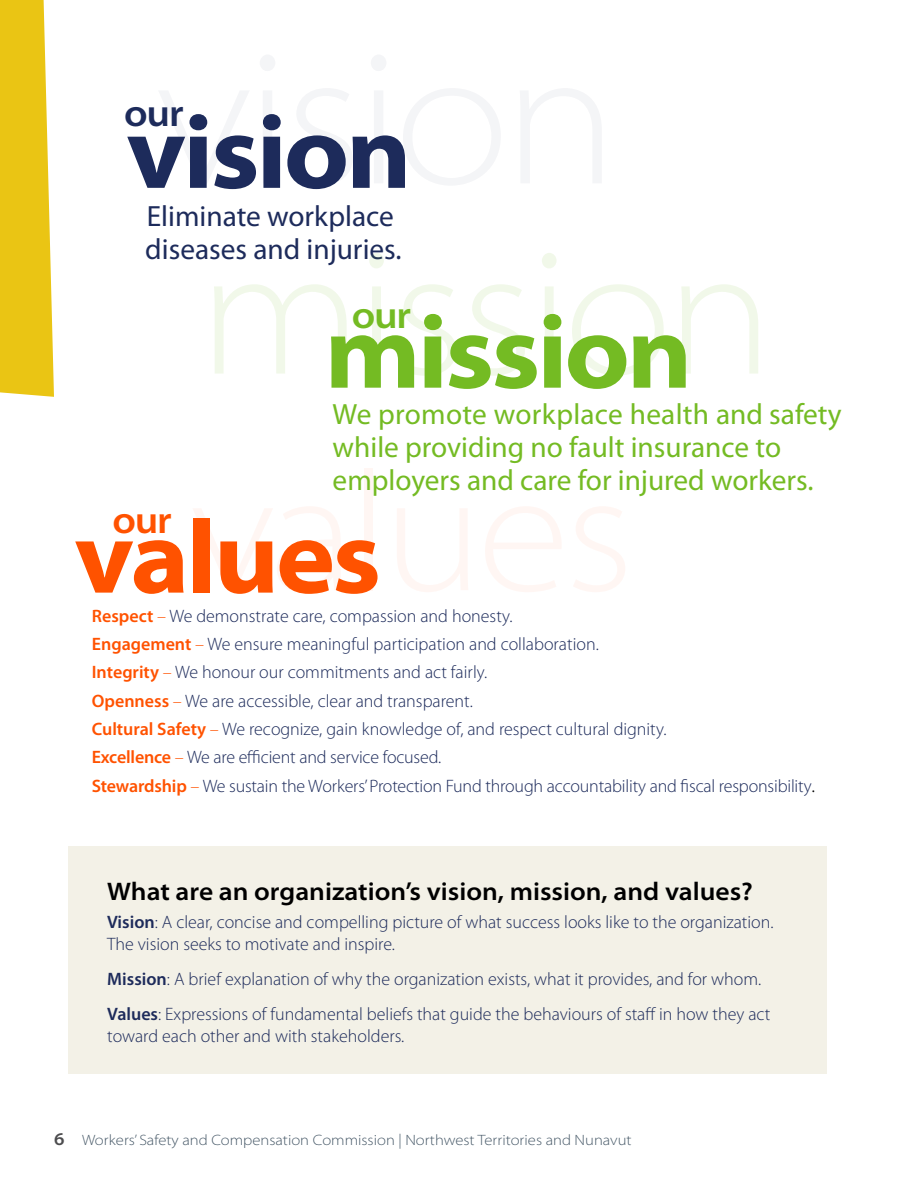
<style>
.page{position:relative;width:918px;height:1188px;background:#fff}
.page>*{position:absolute;margin:0;border:0;box-sizing:border-box;transform-origin:0 0}
.t1{font:300 semi-expanded 193.95px "Myriad Pro";letter-spacing:-.03em;color:#1d2b5b}
.t2{font:300 semi-expanded 181.5px "Myriad Pro";letter-spacing:-.03em;color:#74bb23}
.t3{font:300 semi-expanded 171px "Myriad Pro";letter-spacing:-.03em;color:#ff5200}
.t4{font:700 semi-expanded 104.55px "Myriad Pro";letter-spacing:-.03em;color:#74bb23}
.t5{font:700 semi-expanded 104.55px "Myriad Pro";letter-spacing:-.03em;color:#1d2b5b}
.t6{font:700 semi-expanded 104.55px "Myriad Pro";letter-spacing:-.03em;color:#ff5200}
.t7{font:600 semi-expanded 38.25px "Myriad Pro";color:#1d2b5b}
.t8{font:600 semi-expanded 38.25px "Myriad Pro";color:#74bb23}
.t9{font:600 semi-expanded 38.25px "Myriad Pro";color:#ff5200}
.t10{font:29.4px/33.2px "Myriad Pro";color:#74bb23}
.t11{font:29.4px "Myriad Pro";color:#1d2b5b}
.t12{font:600 semi-expanded 25.5px "Myriad Pro";color:#000}
.t13{font:300 18px/28.3px "Myriad Pro";color:#1d2b5b}
.t14{font:300 semi-expanded 15px "Myriad Pro";color:#455766}
.s1{font-weight:600;color:#ff5200}
.s2{color:#ff5200}
.s3{font-size:21px;color:#000}
.s4{font-weight:600}
.s5{font-weight:600;font-size:18px;color:#4d4d4f}
</style>
<div class="page">
<div style="left:68px;top:846px;width:759px;height:228px;background:#f3f1e7"></div>
<svg style="left:0;top:0;width:54px;height:397px"></svg>
<h1 class="t1" style="left:155px;top:11px;width:464px">vision</h1>
<h3 class="t7" style="left:124px;top:92px;width:61px">our</h3>
<h3 class="t5" style="left:126px;top:94px;width:287px">vision</h3>
<h3 class="t11" style="left:147px;top:198px;width:249px">Eliminate workplace</h3>
<h3 class="t11" style="left:145px;top:231px;width:258px">diseases and injuries.</h3>
<h2 class="t2" style="left:199px;top:212px;width:576px">mission</h2>
<h3 class="t8" style="left:352px;top:294px;width:61px">our</h3>
<h3 class="t4" style="left:325px;top:293px;width:369px">mission</h3>
<h3 class="t10" style="left:333px;top:397px;width:511px">We promote workplace health and safety while providing no fault insurance to employers and care for injured workers.</h3>
<h3 class="t3" style="left:190px;top:438px;width:446px">values</h3>
<h3 class="t9" style="left:112px;top:499px;width:61px">our</h3>
<h3 class="t6" style="left:74px;top:498px;width:309px">values</h3>
<p class="t13" style="left:92px;top:601px;width:725px"><span class="s1">Respect</span> <span class="s2">–</span> We demonstrate care, compassion and honesty.<br><span class="s1">Engagement</span> <span class="s2">–</span> We ensure meaningful participation and collaboration.<br><span class="s1">Integrity</span> <span class="s2">–</span> We honour our commitments and act fairly.<br><span class="s1">Openness</span> <span class="s2">–</span> We are accessible, clear and transparent.<br><span class="s1">Cultural Safety</span> <span class="s2">–</span> We recognize, gain knowledge of, and respect cultural dignity.<br><span class="s1">Excellence</span> <span class="s2">–</span> We are efficient and service focused.<br><span class="s1">Stewardship</span> <span class="s2">–</span> We sustain the Workers’ Protection Fund through accountability and fiscal responsibility<span class="s3">.</span></p>
<h3 class="t12" style="left:107px;top:877px;width:647px">What are an organization’s vision, mission, and values?</h3>
<p class="t13" style="left:107px;top:911px;width:668px;line-height:21.6px"><span class="s4">Vision</span>: A clear, concise and compelling picture of what success looks like to the organization.<br>The vision seeks to motivate and inspire.</p>
<p class="t13" style="left:107px;top:961px;width:665px;line-height:35.1px"><span class="s4">Mission</span>: A brief explanation of why the organization exists, what it provides, and for whom.<br><span class="s4">Values</span>: Expressions of fundamental beliefs that guide the behaviours of staff in how they act</p>
<p class="t13" style="left:107px;top:1021px;width:299px">toward each other and with stakeholders.</p>
<p class="t14" style="left:54px;top:1131px;width:579px"><span class="s5">6</span> Workers’ Safety and Compensation Commission | Northwest Territories and Nunavut</p>
</div>
